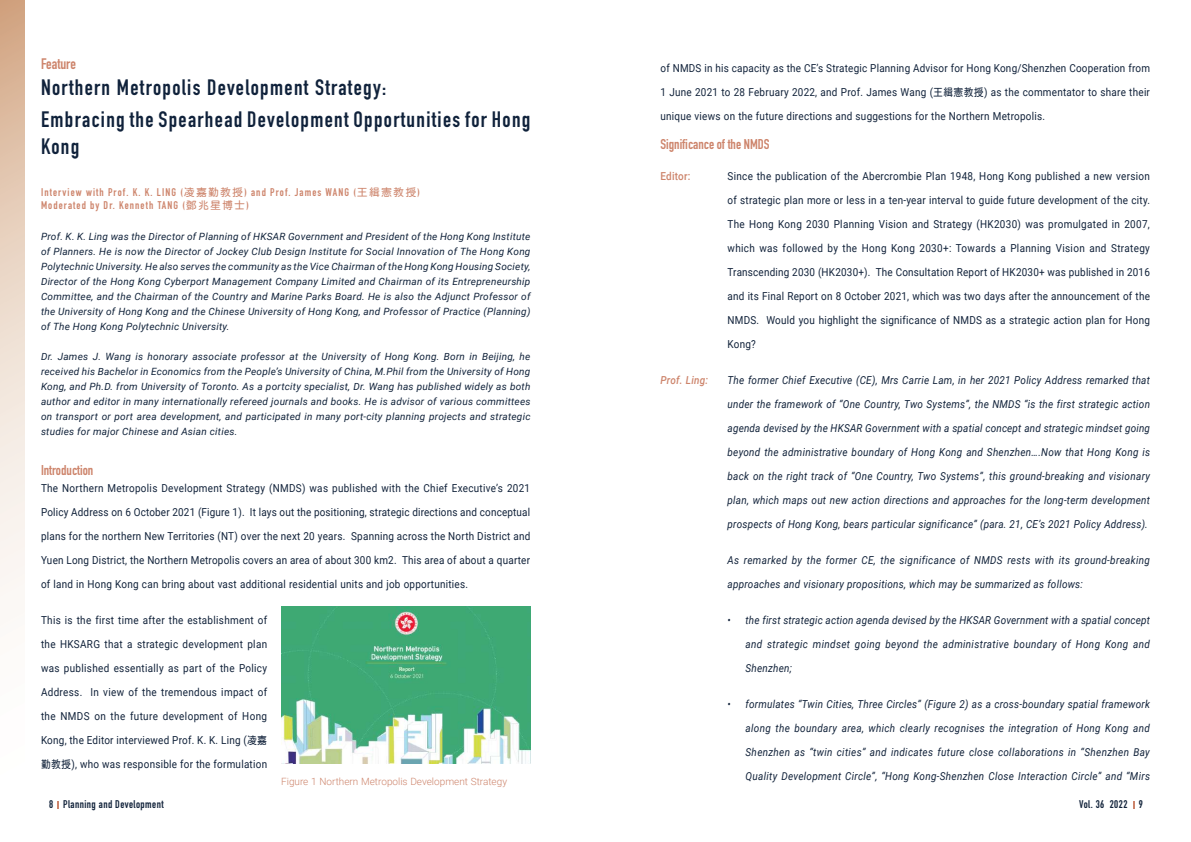
<style>
.page{position:relative;width:1191px;height:842px;background:#fff}
.page>*{position:absolute;margin:0;border:0;box-sizing:border-box;transform-origin:0 0}
.t1{font:700 22px/32.4px "DIN Condensed";letter-spacing:.06em;color:#10223b}
.t2{font:700 15px "DIN Condensed";color:#cd846b}
.t3{font:700 14px "DIN Condensed";color:#cd846b}
.t4{font:11px/24px "Roboto";letter-spacing:.025em;color:#11223a;text-align:justify;scale:.9 1}
.t5{font:italic 11px/24px "Roboto";letter-spacing:.03em;color:#11223a;text-align:justify;scale:.9 1}
.t6{font:700 11px/13.2px "DIN Condensed";letter-spacing:.1em;color:#cd846b}
.t7{font:700 11px "DIN Condensed";letter-spacing:.04em;color:#11223a}
.t8{font:italic 500 11px "Roboto";letter-spacing:.025em;color:#cd846b;scale:.9 1}
.t9{font:500 11px "Roboto";letter-spacing:.025em;color:#cd846b;scale:.9 1}
.t10{font:italic 10px/15px "Roboto";letter-spacing:.025em;color:#10223a;text-align:justify}
.t11{font:300 10px "Roboto";color:#cd846b}
.s1{font-family:"jf openhuninn 1.1";font-weight:400}
.s2{font-family:"jf openhuninn 1.1"}
</style>
<div class="page">
<img style="left:281px;top:606px;width:249px;height:158px">
<h2 class="t2" style="left:41px;top:53px;width:36px">Feature</h2>
<h1 class="t1" style="left:41px;top:71px;width:491px">Northern Metropolis Development Strategy:<br>Embracing the Spearhead Development Opportunities for Hong</h1>
<h1 class="t1" style="left:41px;top:130px;width:40px">Kong</h1>
<p class="t6" style="left:41px;top:186px;width:380px">Interview with Prof. K. K. LING (<span class="s1">凌嘉勤教授</span>) and Prof. James WANG (<span class="s1">王緝憲教授</span>)<br>Moderated by Dr. Kenneth TANG (<span class="s1">鄧兆星博士</span>)</p>
<p class="t10" style="left:41px;top:229px;width:491px">Prof. K. K. Ling was the Director of Planning of HKSAR Government and President of the Hong Kong Institute of Planners. He is now the Director of Jockey Club Design Institute for Social Innovation of The Hong Kong Polytechnic University. He also serves the community as the Vice Chairman of the Hong Kong Housing Society, Director of the Hong Kong Cyberport Management Company Limited and Chairman of its Entrepreneurship Committee, and the Chairman of the Country and Marine Parks Board. He is also the Adjunct Professor of the University of Hong Kong and the Chinese University of Hong Kong, and Professor of Practice (Planning) of The Hong Kong Polytechnic University.</p>
<p class="t10" style="left:41px;top:349px;width:491px">Dr. James J. Wang is honorary associate professor at the University of Hong Kong. Born in Beijing, he received his Bachelor in Economics from the People’s University of China, M.Phil from the University of Hong Kong, and Ph.D. from University of Toronto. As a portcity specialist, Dr. Wang has published widely as both author and editor in many internationally refereed journals and books. He is advisor of various committees on transport or port area development, and participated in many port-city planning projects and strategic studies for major Chinese and Asian cities.</p>
<p class="t3" style="left:41px;top:461px;width:54px">Introduction</p>
<p class="t4" style="left:41px;top:476px;width:545px">The Northern Metropolis Development Strategy (NMDS) was published with the Chief Executive’s 2021<br>Policy Address on 6 October 2021 (Figure 1). It lays out the positioning, strategic directions and conceptual plans for the northern New Territories (NT) over the next 20 years. Spanning across the North District and Yuen Long District, the Northern Metropolis covers an area of about 300 km2. This area of about a quarter of land in Hong Kong can bring about vast additional residential units and job opportunities.</p>
<p class="t4" style="left:41px;top:608px;width:253px">This is the first time after the establishment of the HKSARG that a strategic development plan was published essentially as part of the Policy Address. In view of the tremendous impact of the NMDS on the future development of Hong Kong, the Editor interviewed Prof. K. K. Ling (<span class="s2">凌嘉勤教授</span>), who was responsible for the formulation</p>
<p class="t11" style="left:281px;top:775px;width:227px">Figure 1 Northern Metropolis Development Strategy</p>
<p class="t4" style="left:660px;top:56px;width:545px">of NMDS in his capacity as the CE’s Strategic Planning Advisor for Hong Kong/Shenzhen Cooperation from 1 June 2021 to 28 February 2022, and Prof. James Wang (<span class="s2">王緝憲教授</span>) as the commentator to share their unique views on the future directions and suggestions for the Northern Metropolis.</p>
<p class="t3" style="left:660px;top:134px;width:110px">Significance of the NMDS</p>
<p class="t9" style="left:660px;top:168px;width:35px">Editor:</p>
<p class="t4" style="left:727px;top:164px;width:471px">Since the publication of the Abercrombie Plan 1948, Hong Kong published a new version of strategic plan more or less in a ten-year interval to guide future development of the city.<br>The Hong Kong 2030 Planning Vision and Strategy (HK2030) was promulgated in 2007, which was followed by the Hong Kong 2030+: Towards a Planning Vision and Strategy Transcending 2030 (HK2030+). The Consultation Report of HK2030+ was published in 2016 and its Final Report on 8 October 2021, which was two days after the announcement of the NMDS. Would you highlight the significance of NMDS as a strategic action plan for Hong Kong?</p>
<p class="t5" style="left:727px;top:368px;width:471px">The former Chief Executive (CE), Mrs Carrie Lam, in her 2021 Policy Address remarked that under the framework of “One Country, Two Systems”, the NMDS “is the first strategic action agenda devised by the HKSAR Government with a spatial concept and strategic mindset going beyond the administrative boundary of Hong Kong and Shenzhen….Now that Hong Kong is back on the right track of “One Country, Two Systems”, this ground‑breaking and visionary plan, which maps out new action directions and approaches for the long‑term development prospects of Hong Kong, bears particular significance” (para. 21, CE’s 2021 Policy Address).</p>
<p class="t5" style="left:727px;top:548px;width:471px">As remarked by the former CE, the significance of NMDS rests with its ground-breaking approaches and visionary propositions, which may be summarized as follows:</p>
<p class="t5" style="left:745px;top:608px;width:451px;text-indent:-18px">• the first strategic action agenda devised by the HKSAR Government with a spatial concept and strategic mindset going beyond the administrative boundary of Hong Kong and Shenzhen;</p>
<p class="t5" style="left:745px;top:692px;width:451px;text-indent:-18px">• formulates “Twin Cities, Three Circles” (Figure 2) as a cross-boundary spatial framework along the boundary area, which clearly recognises the integration of Hong Kong and Shenzhen as “twin cities” and indicates future close collaborations in “Shenzhen Bay Quality Development Circle”, “Hong Kong-Shenzhen Close Interaction Circle” and “Mirs</p>
<p class="t8" style="left:660px;top:372px;width:54px">Prof. Ling:</p>
<p class="t7" style="left:49px;top:797px;width:116px">8 Planning and Development</p>
<p class="t7" style="left:1079px;top:797px;width:65px">Vol. 36 2022 9</p>
</div>
